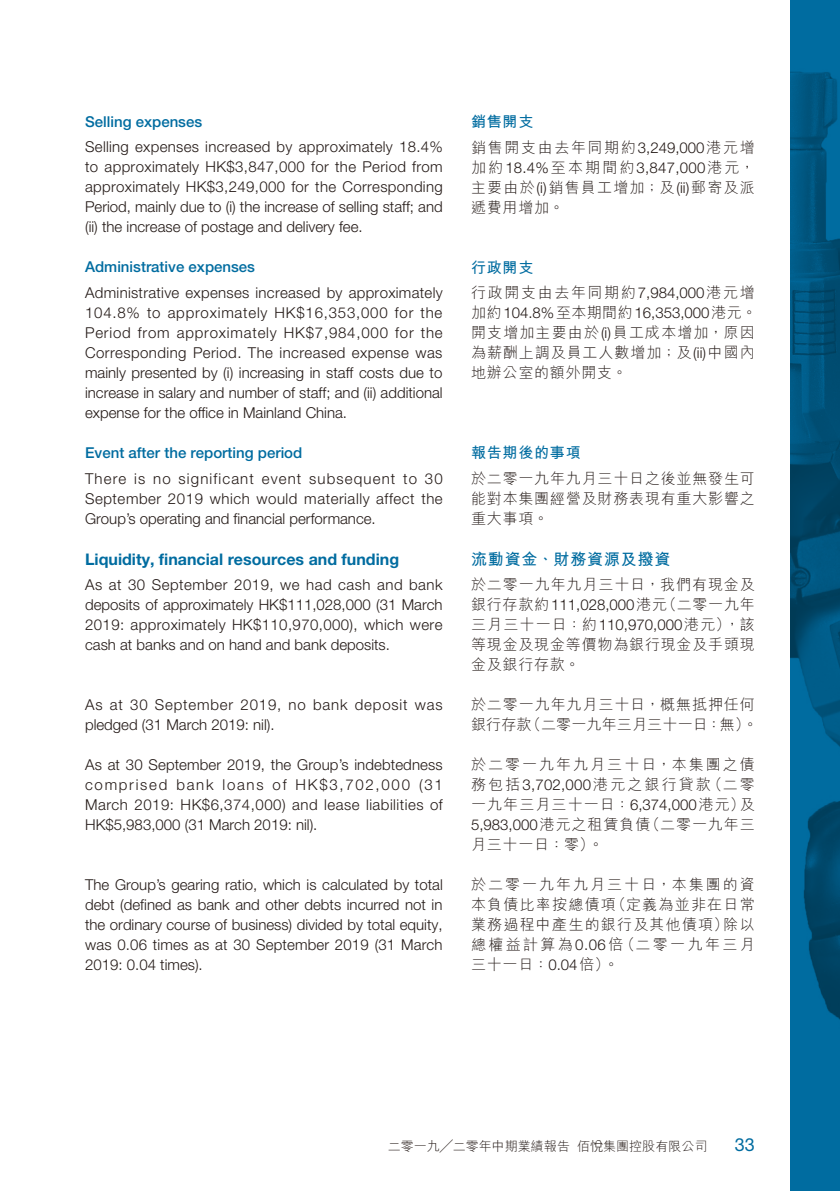
<style>
.page{position:relative;width:840px;height:1191px;background:#fff}
.page>*{position:absolute;margin:0;border:0;box-sizing:border-box;transform-origin:0 0}
.t1{font:18px "Helvetica Neue LT Std";color:#006ca0}
.t2{font:700 16px "Helvetica Neue LT Std";color:#006ca0}
.t3{font:700 16px "M Hei HK";letter-spacing:.05em;color:#006ca0}
.t4{font:300 15px/20px "Helvetica Neue LT Std";color:#231916;text-align:justify}
.t5{font:300 15px/20px "M Hei HK";letter-spacing:.06em;color:#231916;text-align:justify}
.t6{font:500 15px "Helvetica Neue LT Std";color:#006ca0}
.t7{font:300 15px/20px "Helvetica Neue LT Std";letter-spacing:.055em;color:#231916}
.t8{font:300 15px/25.6px "M Hei HK";letter-spacing:.11em;color:#231916}
.t9{font:300 15px/20px "M Hei HK";letter-spacing:.08em;color:#231916}
.t10{font:700 15px "M Hei HK";letter-spacing:.05em;color:#006ca0}
.t11{font:300 13px "M Hei HK";color:#231916}
.s1{font-weight:700;color:#006ca0}
.s2{font-family:"Helvetica Neue LT Std"}
.s3{font-family:"M Hei HK"}
.s4{font-family:"Koz Go Pr 6 N"}
</style>
<div class="page">
<img style="left:790px;top:0;width:49px;height:1191px">
<p class="t6" style="left:85px;top:112px;width:118px">Selling expenses</p>
<p class="t4" style="left:85px;top:137px;width:359px">Selling expenses increased by approximately 18.4% to approximately HK$3,847,000 for the Period from approximately HK$3,249,000 for the Corresponding Period, mainly due to (i) the increase of selling staff; and (ii) the increase of postage and delivery fee.</p>
<p class="t6" style="left:85px;top:258px;width:171px">Administrative expenses</p>
<p class="t4" style="left:85px;top:282px;width:359px">Administrative expenses increased by approximately 104.8% to approximately HK$16,353,000 for the Period from approximately HK$7,984,000 for the Corresponding Period. The increased expense was mainly presented by (i) increasing in staff costs due to increase in salary and number of staff; and (ii) additional expense for the office in Mainland China.</p>
<p class="t6" style="left:85px;top:444px;width:219px">Event after the reporting period</p>
<p class="t4" style="left:85px;top:468px;width:359px">There is no significant event subsequent to 30<br>September 2019 which would materially affect the Group’s operating and financial performance.</p>
<p class="t2" style="left:85px;top:549px;width:315px">Liquidity, financial resources and funding</p>
<p class="t4" style="left:85px;top:574px;width:359px">As at 30 September 2019, we had cash and bank deposits of approximately HK$111,028,000 (31 March 2019: approximately HK$110,970,000), which were cash at banks and on hand and bank deposits.</p>
<p class="t7" style="left:85px;top:694px;width:359px">As at 30 September 2019, no bank deposit was pledged (31 March 2019: nil).</p>
<p class="t4" style="left:85px;top:754px;width:359px">As at 30 September 2019, the Group’s indebtedness comprised bank loans of HK$3,702,000 (31<br>March 2019: HK$6,374,000) and lease liabilities of HK$5,983,000 (31 March 2019: nil).</p>
<p class="t4" style="left:85px;top:874px;width:359px">The Group’s gearing ratio, which is calculated by total debt (defined as bank and other debts incurred not in the ordinary course of business) divided by total equity, was 0.06 times as at 30 September 2019 (31 March 2019: 0.04 times).</p>
<p class="t8" style="left:471px;top:108px;width:285px"><span class="s1">銷售開支<br></span>銷售開支由去年同期約<span class="s2">3,249,000</span>港元增</p>
<p class="t4" style="left:471px;top:157px;width:285px"><span class="s3">加約</span>18.4%<span class="s3">至本期間約</span>3,847,000<span class="s3">港元，</span></p>
<p class="t9" style="left:471px;top:177px;width:285px">主要由於<span class="s2">(i)</span>銷售員工增加；及<span class="s2">(ii)</span>郵寄及派遞費用增加。</p>
<p class="t8" style="left:471px;top:254px;width:285px"><span class="s1">行政開支<br></span>行政開支由去年同期約<span class="s2">7,984,000</span>港元增</p>
<p class="t4" style="left:471px;top:302px;width:287px"><span class="s3">加約</span>104.8%<span class="s3">至本期間約</span>16,353,000<span class="s3">港元。</span></p>
<p class="t5" style="left:471px;top:322px;width:285px">開支增加主要由於<span class="s2">(i)</span>員工成本增加，原因為薪酬上調及員工人數增加；及<span class="s2">(ii)</span>中國內地辦公室的額外開支。</p>
<p class="t10" style="left:471px;top:442px;width:111px">報告期後的事項</p>
<p class="t5" style="left:471px;top:468px;width:285px">於二零一九年九月三十日之後並無發生可能對本集團經營及財務表現有重大影響之重大事項。</p>
<p class="t3" style="left:471px;top:547px;width:201px">流動資金、財務資源及撥資</p>
<p class="t5" style="left:471px;top:574px;width:285px">於二零一九年九月三十日，我們有現金及銀行存款約<span class="s2">111,028,000</span>港元（二零一九年三月三十一日：約<span class="s2">110,970,000</span>港元），該等現金及現金等價物為銀行現金及手頭現金及銀行存款。</p>
<p class="t5" style="left:471px;top:694px;width:288px">於二零一九年九月三十日，概無抵押任何銀行存款（二零一九年三月三十一日：無）。</p>
<p class="t5" style="left:471px;top:754px;width:285px">於二零一九年九月三十日，本集團之債務包括<span class="s2">3,702,000</span>港元之銀行貸款（二零一九年三月三十一日：<span class="s2">6,374,000</span>港元）及<span class="s2">5,983,000</span>港元之租賃負債（二零一九年三月三十一日：零）。</p>
<p class="t5" style="left:471px;top:874px;width:285px">於二零一九年九月三十日，本集團的資本負債比率按總債項（定義為並非在日常業務過程中產生的銀行及其他債項）除以總權益計算為<span class="s2">0.06</span>倍（二零一九年三月三十一日：<span class="s2">0.04</span>倍）。</p>
<p class="t11" style="left:387px;top:1139px;width:321px">二零一九╱二零年中期業績報告 佰<span class="s4">悅</span>集團控股有限公司</p>
<p class="t1" style="left:734px;top:1134px;width:22px">33</p>
</div>
